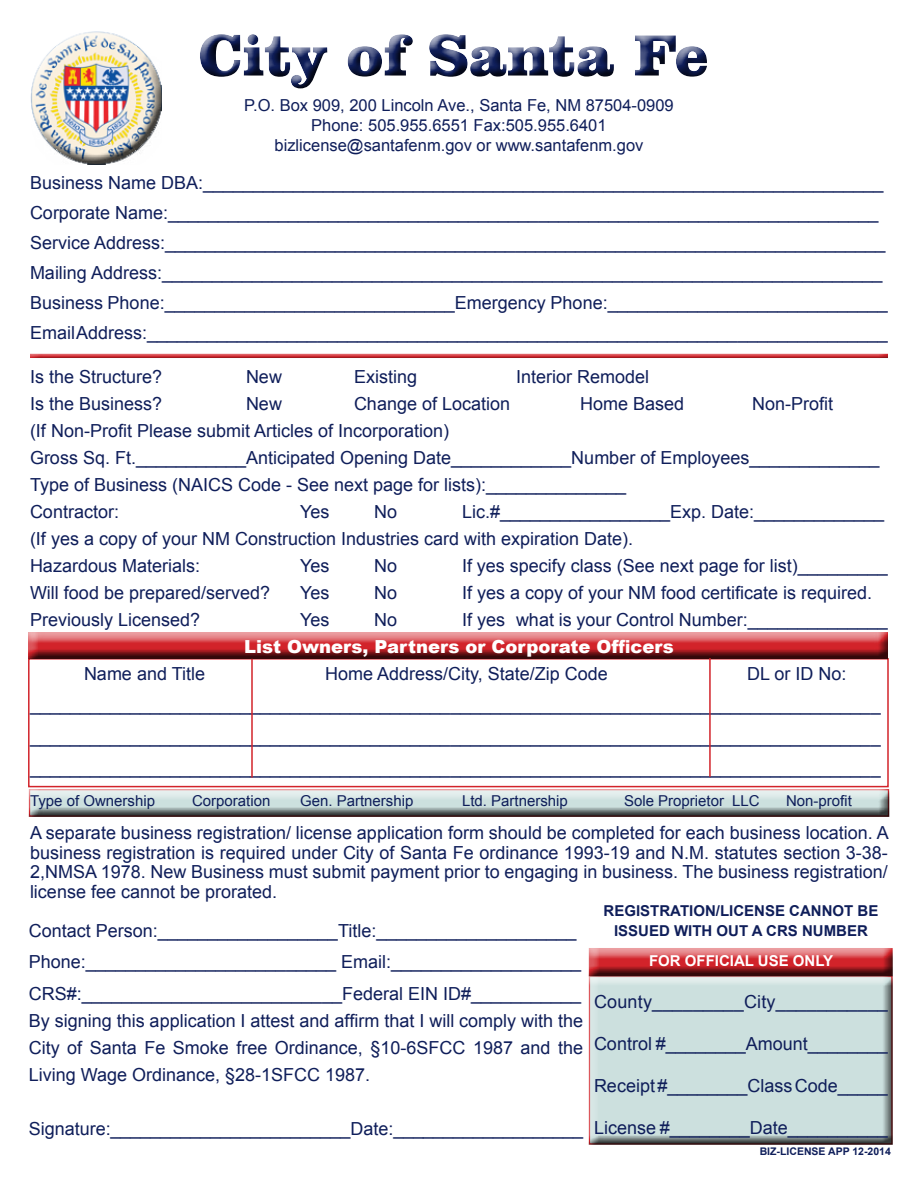
<style>
.page{position:relative;width:918px;height:1188px;background:#fff}
.page>*{position:absolute;margin:0;border:0;box-sizing:border-box;transform-origin:0 0}
.t1{font:900 60px "Clarendon BT";color:#0f1e5a}
.t2{font:18px/27px "Arial";color:#0f1e5a;text-align:justify}
.t3{font:900 18px "Arial";color:#fff}
.t4{font:16.5px "Arial";color:#0f1e5a}
.t5{font:15px "Arial";color:#0f1e5a}
.t6{font:700 15px/19.5px "Arial";color:#0f1e5a;text-align:center}
.t7{font:700 15px "Arial";color:#fff}
.t8{font:700 10.5px "Arial";color:#0f1e5a}
</style>
<div class="page">
<div style="left:23px;top:782px;width:877px;height:35px;background:#000;opacity:.75"></div>
<div style="left:28px;top:658px;width:861px;height:129px;border:2px solid #d2232a"></div>
<div style="left:583px;top:968px;width:321px;height:178px;background:#000;opacity:.75"></div>
<div style="left:583px;top:941px;width:321px;height:36px;background:#000;opacity:.75"></div>
<div style="left:23px;top:624px;width:876px;height:36px;background:#000;opacity:.75"></div>
<div style="left:20px;top:21px;width:141px;height:112px;background:#fff;opacity:.75"></div>
<div style="left:31px;top:52px;width:141px;height:113px;background:#000;opacity:.75"></div>
<div style="left:194px;top:28px;width:524px;height:70px;background:#000;opacity:.75"></div>
<div style="left:26px;top:346px;width:873px;height:14px;background:#000;opacity:.75"></div>
<hr style="left:251px;top:659px;width:2px;height:119px;background:#d2232a">
<hr style="left:709px;top:658px;width:2px;height:119px;background:#d2232a">
<h1 class="t1" style="left:198px;top:18px;width:512px">City of Santa Fe</h1>
<p class="t4" style="left:244px;top:94px;width:431px">P.O. Box 909, 200 Lincoln Ave., Santa Fe, NM 87504-0909</p>
<p class="t4" style="left:311px;top:114px;width:297px">Phone: 505.955.6551 Fax:505.955.6401</p>
<p class="t4" style="left:275px;top:134px;width:370px">bizlicense@santafenm.gov or www.santafenm.gov</p>
<p class="t2" style="left:30px;top:169px;width:855px">Business Name DBA:____________________________________________________________________</p>
<p class="t2" style="left:30px;top:199px;width:850px">Corporate Name:_______________________________________________________________________</p>
<p class="t2" style="left:30px;top:229px;width:857px">Service Address:________________________________________________________________________</p>
<p class="t2" style="left:30px;top:259px;width:854px">Mailing Address:________________________________________________________________________</p>
<p class="t2" style="left:30px;top:289px;width:859px">Business Phone:_____________________________Emergency Phone:____________________________</p>
<p class="t2" style="left:30px;top:319px;width:859px">Email Address:__________________________________________________________________________</p>
<p class="t2" style="left:30px;top:363px;width:134px">Is the Structure?</p>
<p class="t2" style="left:246px;top:363px;width:37px">New</p>
<p class="t2" style="left:354px;top:363px;width:65px">Existing</p>
<p class="t2" style="left:516px;top:363px;width:135px">Interior Remodel</p>
<p class="t2" style="left:30px;top:390px;width:134px">Is the Business?</p>
<p class="t2" style="left:246px;top:390px;width:37px">New</p>
<p class="t2" style="left:354px;top:390px;width:158px">Change of Location</p>
<p class="t2" style="left:580px;top:390px;width:106px">Home Based</p>
<p class="t2" style="left:752px;top:390px;width:83px">Non-Profit</p>
<p class="t2" style="left:30px;top:417px;width:421px">(If Non-Profit Please submit Articles of Incorporation)</p>
<p class="t2" style="left:30px;top:444px;width:851px">Gross Sq. Ft.___________Anticipated Opening Date____________Number of Employees_____________<br>Type of Business (NAICS Code - See next page for lists):______________</p>
<p class="t2" style="left:30px;top:498px;width:91px">Contractor:</p>
<p class="t2" style="left:300px;top:498px;width:31px">Yes</p>
<p class="t2" style="left:374px;top:498px;width:25px">No</p>
<p class="t2" style="left:462px;top:498px;width:424px">Lic.#_________________Exp. Date:_____________</p>
<p class="t2" style="left:30px;top:525px;width:605px">(If yes a copy of your NM Construction Industries card with expiration Date).</p>
<p class="t2" style="left:30px;top:552px;width:172px">Hazardous Materials:</p>
<p class="t2" style="left:300px;top:552px;width:31px">Yes</p>
<p class="t2" style="left:374px;top:552px;width:25px">No</p>
<p class="t2" style="left:462px;top:552px;width:427px">If yes specify class (See next page for list)_________</p>
<p class="t2" style="left:30px;top:579px;width:242px">Will food be prepared/served?</p>
<p class="t2" style="left:300px;top:579px;width:31px">Yes</p>
<p class="t2" style="left:374px;top:579px;width:25px">No</p>
<p class="t2" style="left:462px;top:579px;width:412px">If yes a copy of your NM food certificate is required.</p>
<p class="t2" style="left:30px;top:606px;width:172px">Previously Licensed?</p>
<p class="t2" style="left:300px;top:606px;width:31px">Yes</p>
<p class="t2" style="left:374px;top:606px;width:25px">No</p>
<p class="t2" style="left:462px;top:606px;width:427px">If yes what is your Control Number:______________</p>
<p class="t3" style="left:244px;top:633px;width:431px">List Owners, Partners or Corporate Officers</p>
<p class="t2" style="left:84px;top:660px;width:123px">Name and Title</p>
<p class="t2" style="left:325px;top:660px;width:284px">Home Address/City, State/Zip Code</p>
<p class="t2" style="left:747px;top:660px;width:101px">DL or ID No:</p>
<p class="t2" style="left:30px;top:689px;width:852px;line-height:31.5px">_____________________________________________________________________________________ _____________________________________________________________________________________ _____________________________________________________________________________________</p>
<p class="t5" style="left:30px;top:791px;width:127px">Type of Ownership</p>
<p class="t5" style="left:192px;top:791px;width:80px">Corporation</p>
<p class="t5" style="left:300px;top:791px;width:115px">Gen. Partnership</p>
<p class="t5" style="left:462px;top:791px;width:107px">Ltd. Partnership</p>
<p class="t5" style="left:624px;top:791px;width:137px">Sole Proprietor LLC</p>
<p class="t5" style="left:786px;top:791px;width:67px">Non-profit</p>
<p class="t2" style="left:30px;top:823px;width:860px;line-height:19.5px">A separate business registration/ license application form should be completed for each business location. A business registration is required under City of Santa Fe ordinance 1993-19 and N.M. statutes section 3-38- 2,NMSA 1978. New Business must submit payment prior to engaging in business. The business registration/ license fee cannot be prorated.</p>
<p class="t2" style="left:29px;top:917px;width:549px">Contact Person:__________________Title:____________________</p>
<p class="t2" style="left:29px;top:949px;width:554px">Phone:_________________________ Email:___________________</p>
<p class="t2" style="left:29px;top:980px;width:554px">CRS#:__________________________Federal EIN ID#___________</p>
<p class="t2" style="left:29px;top:1007px;width:556px">By signing this application I attest and affirm that I will comply with the City of Santa Fe Smoke free Ordinance, §10-6SFCC 1987 and the Living Wage Ordinance, §28-1SFCC 1987.</p>
<p class="t2" style="left:29px;top:1115px;width:556px">Signature:________________________Date:___________________</p>
<p class="t6" style="left:604px;top:902px;width:276px">REGISTRATION/LICENSE CANNOT BE<br>ISSUED WITH OUT A CRS NUMBER</p>
<p class="t7" style="left:649px;top:951px;width:186px">FOR OFFICIAL USE ONLY</p>
<p class="t2" style="left:594px;top:988px;width:295px">County_________City___________</p>
<p class="t2" style="left:594px;top:1030px;width:295px">Control #________Amount________</p>
<p class="t2" style="left:594px;top:1072px;width:295px">Receipt #________Class Code_____</p>
<p class="t2" style="left:594px;top:1114px;width:295px">License #________Date__________</p>
<p class="t8" style="left:760px;top:1144px;width:133px">BIZ-LICENSE APP 12-2014</p>
</div>
